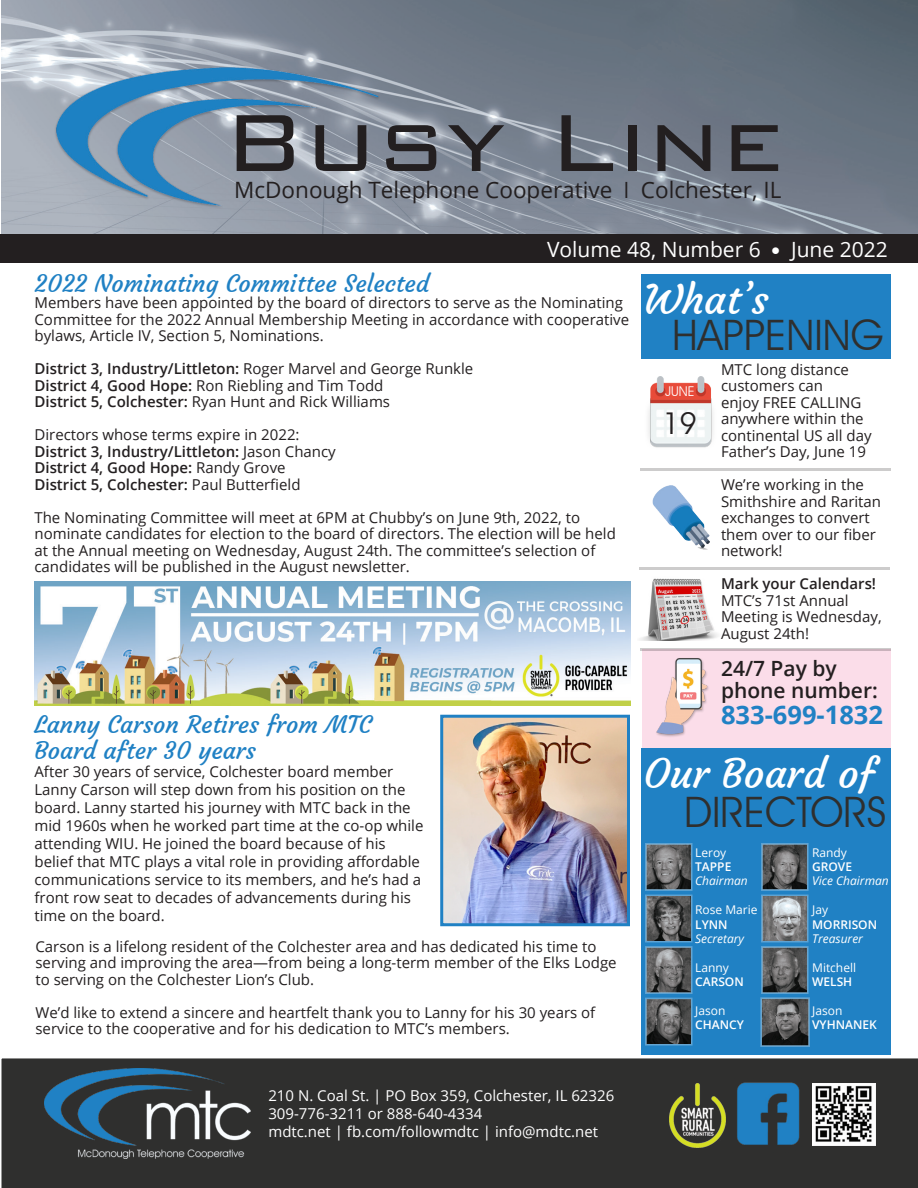
<style>
.page{position:relative;width:918px;height:1188px;background:#fff}
.page>*{position:absolute;margin:0;border:0;box-sizing:border-box;transform-origin:0 0}
.t1{font:300 108px "Bank Gothic";color:#231f20}
.t2{font:42px "Avant Garde IT Cby BT";color:#2f2f2e}
.t3{font:40.5px "Courgette";color:#fff}
.t4{font:30px "Avant Garde IT Cby BT";color:#231f20}
.t5{font:700 25.5px "Open Sans";color:#2081c4}
.t6{font:24px/25.5px "Courgette";color:#2081c4}
.t7{font:22.5px "Open Sans";color:#231f20}
.t8{font:21px "Open Sans";color:#fff}
.t9{font:600 21px/22.2px "Open Sans";color:#231f20}
.t10{font:15px/16.5px "Open Sans";color:#231f20}
.t11{font:15px "Open Sans";color:#fff}
.t12{font:600 15px/16.5px "Open Sans";color:#231f20}
.t13{font:13.5px "Avant Garde IT Cby BT";color:#fff}
.t14{font:12px/14.4px "Open Sans";color:#fff}
.t15{font:600 12px "Open Sans";color:#fff}
.t16{font:italic 12px "Open Sans";color:#fff}
.t17{font:9px "Monotype Sorts";color:#fff}
.s1{font-size:21px}
.s2{font-weight:600}
.s3{font-weight:400}
</style>
<div class="page">
<img style="left:653px;top:485px;width:56px;height:64px">
<img style="left:444px;top:719px;width:182px;height:203px">
<div style="left:440px;top:715px;width:190px;height:211px;border:3px solid #2081c4"></div>
<img style="left:640px;top:578px;width:78px;height:62px">
<img style="left:1px;top:0;width:917px;height:234px">
<img style="left:55px;top:67px;width:333px;height:141px">
<div style="left:0;top:234px;width:918px;height:29px;background:#231f20"></div>
<div style="left:642px;top:650px;width:249px;height:124px;background:#fbdde9"></div>
<div style="left:641px;top:274px;width:250px;height:84px;background:#2081c4"></div>
<img style="left:656px;top:658px;width:53px;height:79px">
<img style="left:648px;top:377px;width:65px;height:71px">
<div style="left:641px;top:748px;width:250px;height:307px;background:#2081c4"></div>
<img style="left:646px;top:844px;width:163px;height:202px">
<div style="left:1px;top:1058px;width:917px;height:130px;background:#2f2f2e"></div>
<img style="left:45px;top:1068px;width:205px;height:90px">
<img style="left:733px;top:1076px;width:69px;height:80px">
<img style="left:812px;top:1084px;width:63px;height:62px">
<img style="left:669px;top:1084px;width:57px;height:63px">
<img style="left:34px;top:582px;width:596px;height:123px">
<p class="t1" style="left:222px;top:60px;width:563px">Busy Line</p>
<p class="t7" style="left:234px;top:174px;width:549px">McDonough Telephone Cooperative <span class="s1">l</span> Colchester, IL</p>
<p class="t8" style="left:547px;top:235px;width:215px">Volume 48, Number 6</p>
<p class="t17" style="left:772px;top:246px;width:9px">l</p>
<p class="t8" style="left:791px;top:235px;width:98px">June 2022</p>
<p class="t3" style="left:644px;top:274px;width:127px">What’s</p>
<p class="t2" style="left:672px;top:309px;width:213px">HAPPENING</p>
<p class="t10" style="left:721px;top:361px;width:152px">MTC long distance customers can<br>enjoy FREE CALLING anywhere within the continental US all day<br>Father’s Day, June 19</p>
<p class="t10" style="left:721px;top:476px;width:162px">We’re working in the<br>Smithshire and Raritan exchanges to convert them over to our fiber network!</p>
<p class="t10" style="left:721px;top:575px;width:162px"><span class="s2">Mark your Calendars!<br></span>MTC’s 71st Annual<br>Meeting is Wednesday,<br>August 24th!</p>
<p class="t9" style="left:721px;top:657px;width:158px">24/7 Pay by phone number:</p>
<p class="t5" style="left:721px;top:697px;width:164px">833-699-1832</p>
<p class="t6" style="left:34px;top:270px;width:396px">2022 Nominating Committee Selected</p>
<p class="t10" style="left:34px;top:294px;width:596px">Members have been appointed by the board of directors to serve as the Nominating<br>Committee for the 2022 Annual Membership Meeting in accordance with cooperative bylaws, Article IV, Section 5, Nominations.</p>
<p class="t10" style="left:34px;top:360px;width:440px"><span class="s2">District 3, Industry/Littleton:</span> Roger Marvel and George Runkle<br><span class="s2">District 4, Good Hope:</span> Ron Riebling and Tim Todd<br><span class="s2">District 5, Colchester:</span> Ryan Hunt and Rick Williams</p>
<p class="t10" style="left:34px;top:426px;width:267px">Directors whose terms expire in 2022:</p>
<p class="t12" style="left:34px;top:443px;width:303px">District 3, Industry/Littleton: <span class="s3">Jason Chancy<br></span>District 4, Good Hope: <span class="s3">Randy Grove<br></span>District 5, Colchester: <span class="s3">Paul Butterfield</span></p>
<p class="t10" style="left:34px;top:509px;width:583px">The Nominating Committee will meet at 6PM at Chubby’s on June 9th, 2022, to nominate candidates for election to the board of directors. The election will be held at the Annual meeting on Wednesday, August 24th. The committee’s selection of candidates will be published in the August newsletter.</p>
<p class="t13" style="left:665px;top:383px;width:31px">JUNE</p>
<p class="t4" style="left:663px;top:406px;width:35px">19</p>
<p class="t6" style="left:34px;top:712px;width:339px">Lanny Carson Retires from MTC<br>Board after 30 years</p>
<p class="t10" style="left:34px;top:762px;width:391px;line-height:18px">After 30 years of service, Colchester board member Lanny Carson will step down from his position on the board. Lanny started his journey with MTC back in the mid 1960s when he worked part time at the co-op while attending WIU. He joined the board because of his belief that MTC plays a vital role in providing affordable communications service to its members, and he’s had a front row seat to decades of advancements during his time on the board.</p>
<p class="t10" style="left:35px;top:938px;width:583px">Carson is a lifelong resident of the Colchester area and has dedicated his time to serving and improving the area—from being a long-term member of the Elks Lodge to serving on the Colchester Lion’s Club.</p>
<p class="t10" style="left:35px;top:1004px;width:561px">We’d like to extend a sincere and heartfelt thank you to Lanny for his 30 years of service to the cooperative and for his dedication to MTC’s members.</p>
<p class="t3" style="left:644px;top:748px;width:233px">Our Board of</p>
<p class="t2" style="left:684px;top:787px;width:204px">DIRECTORS</p>
<p class="t14" style="left:695px;top:845px;width:33px">Leroy</p>
<p class="t15" style="left:695px;top:858px;width:38px">TAPPE</p>
<p class="t16" style="left:695px;top:873px;width:54px">Chairman</p>
<p class="t14" style="left:695px;top:902px;width:64px">Rose Marie</p>
<p class="t15" style="left:695px;top:916px;width:34px">LYNN</p>
<p class="t16" style="left:695px;top:930px;width:50px">Secretary</p>
<p class="t14" style="left:695px;top:960px;width:35px">Lanny</p>
<p class="t15" style="left:695px;top:974px;width:50px">CARSON</p>
<p class="t14" style="left:695px;top:1003px;width:32px">Jason</p>
<p class="t15" style="left:695px;top:1017px;width:50px">CHANCY</p>
<p class="t14" style="left:812px;top:845px;width:36px">Randy</p>
<p class="t15" style="left:812px;top:858px;width:41px">GROVE</p>
<p class="t16" style="left:812px;top:873px;width:78px">Vice Chairman</p>
<p class="t14" style="left:812px;top:902px;width:17px">Jay</p>
<p class="t15" style="left:812px;top:916px;width:66px">MORRISON</p>
<p class="t16" style="left:812px;top:930px;width:52px">Treasurer</p>
<p class="t14" style="left:812px;top:960px;width:45px">Mitchell<br><span class="s2">WELSH</span></p>
<p class="t14" style="left:812px;top:1003px;width:32px">Jason</p>
<p class="t15" style="left:812px;top:1017px;width:66px">VYHNANEK</p>
<p class="t11" style="left:268px;top:1085px;width:347px">210 N. Coal St. | PO Box 359, Colchester, IL 62326</p>
<p class="t11" style="left:268px;top:1103px;width:215px">309-776-3211 or 888-640-4334</p>
<p class="t11" style="left:268px;top:1121px;width:331px">mdtc.net | fb.com/followmdtc | info@mdtc.net</p>
</div>
